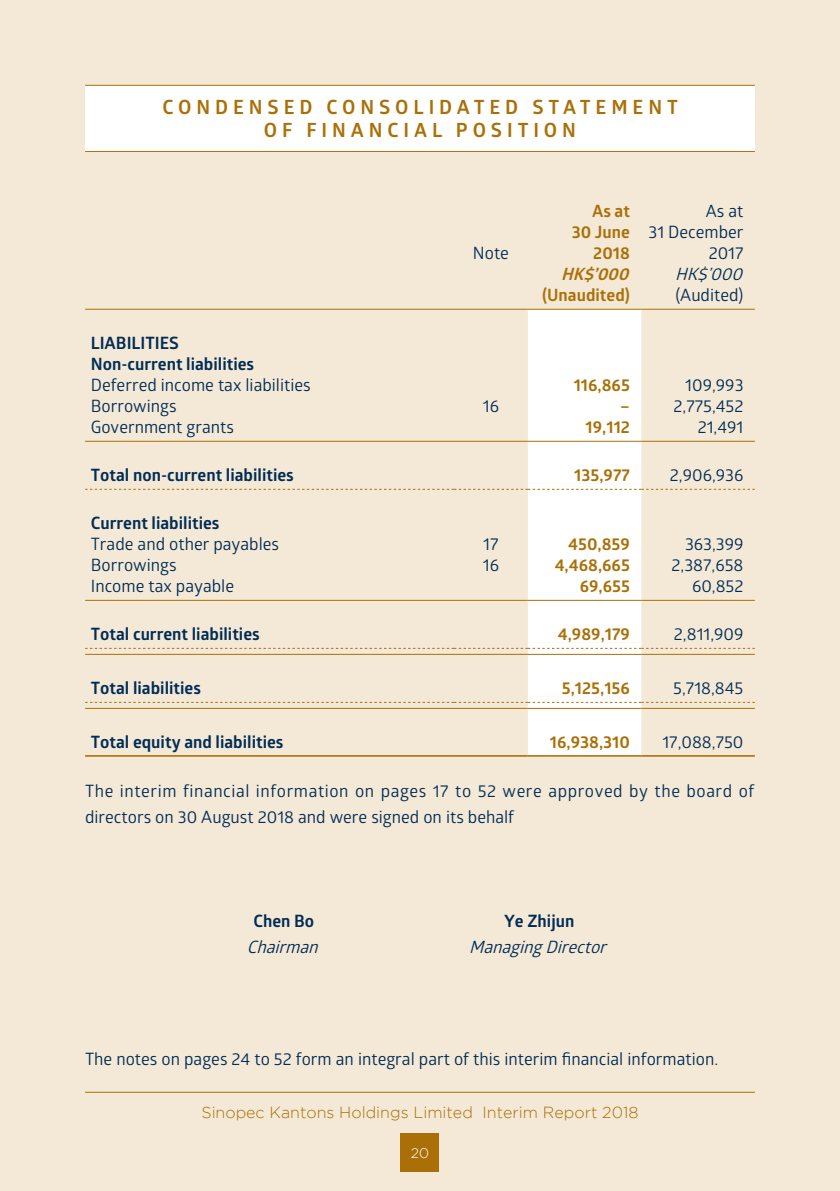
<style>
.page{position:relative;width:840px;height:1191px;background:#fff}
.page>*{position:absolute;margin:0;border:0;box-sizing:border-box;transform-origin:0 0}
.t1{font:700 19.6px "Glober";letter-spacing:.24em;color:#aa7007}
.t2{font:17px/21px "Glober";color:#002c55;text-align:right}
.t3{font:700 17px/21px "Glober";color:#002c55}
.t4{font:17px/26px "Glober";letter-spacing:.035em;color:#002c55}
.t5{font:700 17px "Glober";color:#aa7007}
.t6{font:italic 17px "Glober";color:#002c55}
.t7{font:italic 700 17px "Glober";color:#aa7007}
.t8{font:300 16px "Gotham";color:#aa7007}
.t9{font:300 14px "Gotham";color:#fff}
.s1{font-weight:700;color:#aa7007}
</style>
<div class="page">
<div style="left:0;top:0;width:839px;height:1191px;background:#f4e8d6"></div>
<div style="left:85px;top:86px;width:669px;height:65px;background:#fff"></div>
<hr style="left:85px;top:85px;width:669px;height:1px;background:#aa7007">
<hr style="left:85px;top:151px;width:669px;height:1px;background:#aa7007">
<hr style="left:85px;top:1092px;width:669px;height:1px;background:#aa7007">
<div style="left:400px;top:1133px;width:39px;height:39px;background:#aa7007"></div>
<div style="left:527px;top:310px;width:114px;height:445px;background:#fff"></div>
<hr style="left:85px;top:309px;width:369px;height:1px;background:#aa7007">
<hr style="left:454px;top:309px;width:73px;height:1px;background:#aa7007">
<hr style="left:527px;top:309px;width:114px;height:1px;background:#aa7007">
<hr style="left:641px;top:309px;width:113px;height:1px;background:#aa7007">
<hr style="left:85px;top:441px;width:369px;height:1px;background:#aa7007">
<hr style="left:454px;top:441px;width:73px;height:1px;background:#aa7007">
<hr style="left:527px;top:441px;width:114px;height:1px;background:#aa7007">
<hr style="left:641px;top:441px;width:113px;height:1px;background:#aa7007">
<svg style="left:85px;top:483px;width:669px;height:225px"></svg>
<hr style="left:85px;top:708px;width:369px;height:1px;background:#aa7007">
<hr style="left:454px;top:708px;width:73px;height:1px;background:#aa7007">
<hr style="left:527px;top:708px;width:114px;height:1px;background:#aa7007">
<hr style="left:641px;top:708px;width:113px;height:1px;background:#aa7007">
<hr style="left:85px;top:755px;width:369px;height:1px;background:#aa7007">
<hr style="left:454px;top:755px;width:73px;height:1px;background:#aa7007">
<hr style="left:527px;top:755px;width:114px;height:1px;background:#aa7007">
<hr style="left:641px;top:755px;width:113px;height:1px;background:#aa7007">
<p class="t1" style="left:162px;top:93px;width:34px">Condensed</p>
<p class="t1" style="left:326px;top:93px;width:33px">Consolidated</p>
<p class="t1" style="left:532px;top:93px;width:34px">S tatement</p>
<p class="t1" style="left:264px;top:117px;width:15px">of</p>
<p class="t1" style="left:306px;top:117px;width:32px">Financial</p>
<p class="t1" style="left:455px;top:117px;width:33px">Position</p>
<p class="t2" style="left:571px;top:200px;width:173px">As at<br><span class="s1">30 June</span> 31 December</p>
<p class="t5" style="left:591px;top:199px;width:39px">As at</p>
<p class="t2" style="left:472px;top:242px;width:38px">Note</p>
<p class="t5" style="left:593px;top:241px;width:38px">2018</p>
<p class="t2" style="left:708px;top:242px;width:36px">2017</p>
<p class="t7" style="left:561px;top:262px;width:75px">HK$’000</p>
<p class="t6" style="left:674px;top:262px;width:74px">HK$’000</p>
<p class="t5" style="left:541px;top:283px;width:89px">(Unaudited)</p>
<p class="t2" style="left:675px;top:284px;width:70px">(Audited)</p>
<p class="t3" style="left:91px;top:332px;width:165px">LIABILITIES<br>Non-current liabilities</p>
<p class="t2" style="left:91px;top:374px;width:221px">Deferred income tax liabilities</p>
<p class="t5" style="left:573px;top:373px;width:58px">116,865</p>
<p class="t2" style="left:685px;top:374px;width:60px">109,993</p>
<p class="t2" style="left:91px;top:395px;width:87px">Borrowings</p>
<p class="t2" style="left:482px;top:395px;width:18px">16</p>
<p class="t5" style="left:620px;top:394px;width:11px">–</p>
<p class="t2" style="left:673px;top:395px;width:71px">2,775,452</p>
<p class="t2" style="left:91px;top:416px;width:145px">Government grants</p>
<p class="t5" style="left:585px;top:415px;width:46px">19,112</p>
<p class="t2" style="left:697px;top:416px;width:47px">21,491</p>
<p class="t3" style="left:91px;top:464px;width:204px">Total non-current liabilities</p>
<p class="t5" style="left:574px;top:463px;width:57px">135,977</p>
<p class="t2" style="left:669px;top:464px;width:75px">2,906,936</p>
<p class="t3" style="left:91px;top:512px;width:130px">Current liabilities</p>
<p class="t2" style="left:91px;top:533px;width:190px">Trade and other payables</p>
<p class="t2" style="left:483px;top:533px;width:17px">17</p>
<p class="t5" style="left:568px;top:532px;width:63px">450,859</p>
<p class="t2" style="left:684px;top:533px;width:60px">363,399</p>
<p class="t2" style="left:91px;top:554px;width:87px">Borrowings</p>
<p class="t2" style="left:482px;top:554px;width:18px">16</p>
<p class="t5" style="left:554px;top:553px;width:77px">4,468,665</p>
<p class="t2" style="left:671px;top:554px;width:73px">2,387,658</p>
<p class="t2" style="left:91px;top:575px;width:145px">Income tax payable</p>
<p class="t5" style="left:579px;top:574px;width:52px">69,655</p>
<p class="t2" style="left:691px;top:575px;width:53px">60,852</p>
<p class="t3" style="left:91px;top:623px;width:170px">Total current liabilities</p>
<p class="t5" style="left:557px;top:622px;width:74px">4,989,179</p>
<p class="t2" style="left:673px;top:623px;width:71px">2,811,909</p>
<p class="t3" style="left:91px;top:677px;width:112px">Total liabilities</p>
<p class="t5" style="left:561px;top:676px;width:70px">5,125,156</p>
<p class="t2" style="left:673px;top:677px;width:72px">5,718,845</p>
<p class="t3" style="left:91px;top:731px;width:194px">Total equity and liabilities</p>
<p class="t5" style="left:549px;top:730px;width:82px">16,938,310</p>
<p class="t2" style="left:662px;top:731px;width:82px">17,088,750</p>
<p class="t4" style="left:85px;top:777px;width:670px">The interim financial information on pages 17 to 52 were approved by the board of directors on 30 August 2018 and were signed on its behalf</p>
<p class="t3" style="left:253px;top:910px;width:62px">Chen Bo</p>
<p class="t3" style="left:503px;top:910px;width:72px">Ye Zhijun</p>
<p class="t6" style="left:247px;top:935px;width:78px">Chairman</p>
<p class="t6" style="left:469px;top:935px;width:144px">ManagingDirector</p>
<p class="t2" style="left:85px;top:1048px;width:634px">The notes on pages 24 to 52 form an integral part of this interim financial information.</p>
<p class="t8" style="left:201px;top:1103px;width:438px">Sinopec Kantons Holdings Limited Interim Report 2018</p>
<p class="t9" style="left:410px;top:1145px;width:20px">20</p>
</div>
